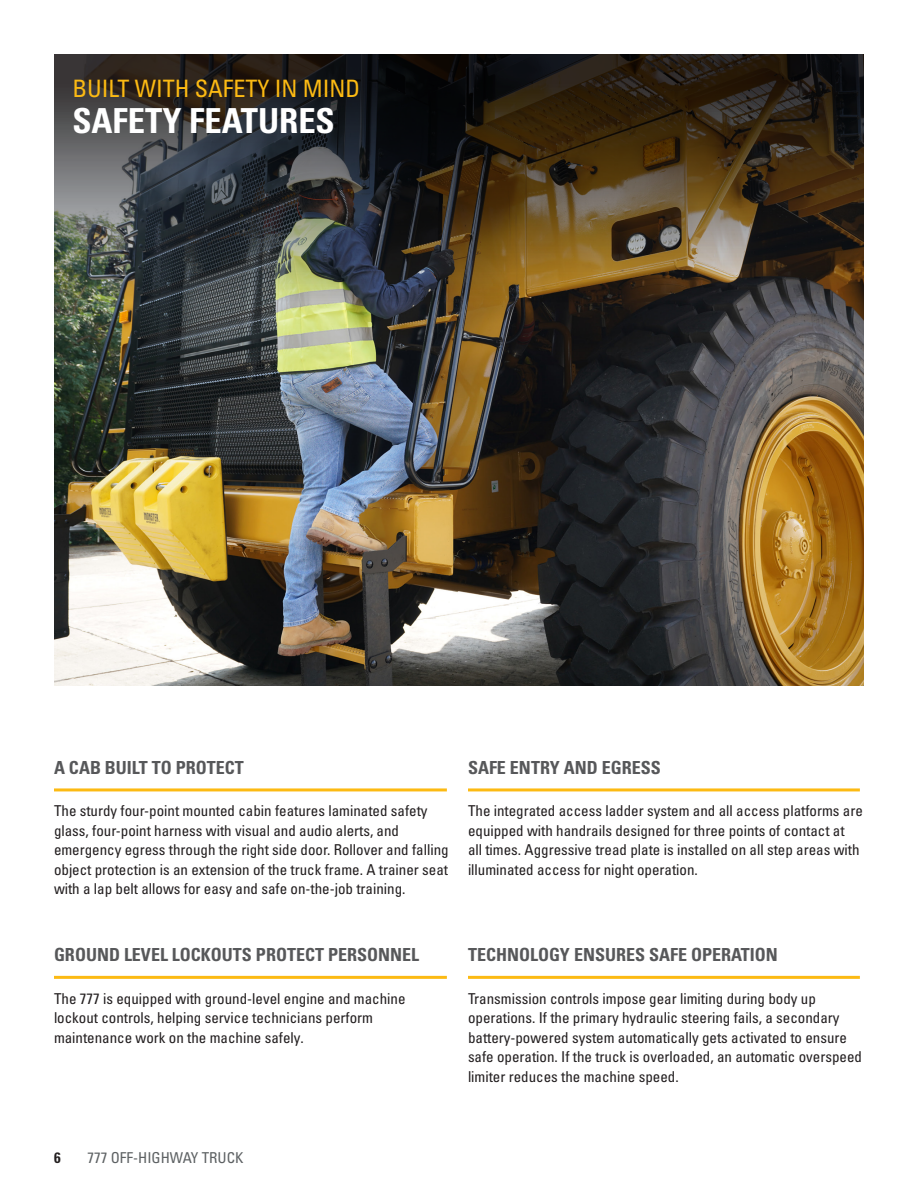
<style>
.page{position:relative;width:918px;height:1188px;background:#fff}
.page>*{position:absolute;margin:0;border:0;box-sizing:border-box;transform-origin:0 0}
.Headline_small_white{font:34.5px "Univers LTCYR 67 Bold Cond";color:#fff}
.Headline_small_white-2{font:condensed 24px "Univers LTCYR 57";color:#fcba13}
.Subhead_small_gray{font:18px "Univers LTCYR 67 Bold Cond";color:#57585a}
.Body_copy{font:condensed 15px/19.5px "Univers LTCYR 57";color:#231f20}
.t1{font:condensed 15px "Univers LTCYR 57";color:#5d6163}
.t2{font:15px "Univers LTCYR 67 Bold Cond";color:#231f20}
</style>
<div class="page">
<img style="left:54px;top:54px;width:810px;height:632px">
<hr style="left:54px;top:788px;width:393px;height:3px;background:#fcba13">
<hr style="left:54px;top:976px;width:393px;height:3px;background:#fcba13">
<hr style="left:468px;top:788px;width:392px;height:3px;background:#fcba13">
<hr style="left:468px;top:976px;width:392px;height:3px;background:#fcba13">
<p class="Headline_small_white-2" style="left:72px;top:73px;width:289px">BUILT WITH SAFETY IN MIND</p>
<p class="Headline_small_white" style="left:72px;top:100px;width:264px">SAFETY FEATURES</p>
<p class="Subhead_small_gray" style="left:54px;top:757px;width:191px">A CAB BUILT TO PROTECT</p>
<p class="Subhead_small_gray" style="left:468px;top:757px;width:194px">SAFE ENTRY AND EGRESS</p>
<p class="Body_copy" style="left:54px;top:801px;width:396px">The sturdy four-point mounted cabin features laminated safety glass, four-point harness with visual and audio alerts, and emergency egress through the right side door. Rollover and falling object protection is an extension of the truck frame. A trainer seat with a lap belt allows for easy and safe on-the-job training.</p>
<p class="Body_copy" style="left:468px;top:801px;width:396px">The integrated access ladder system and all access platforms are equipped with handrails designed for three points of contact at<br>all times. Aggressive tread plate is installed on all step areas with illuminated access for night operation.</p>
<p class="Subhead_small_gray" style="left:54px;top:944px;width:367px">GROUND LEVEL LOCKOUTS PROTECT PERSONNEL</p>
<p class="Subhead_small_gray" style="left:468px;top:944px;width:311px">TECHNOLOGY ENSURES SAFE OPERATION</p>
<p class="Body_copy" style="left:54px;top:988px;width:353px">The 777 is equipped with ground-level engine and machine lockout controls, helping service technicians perform maintenance work on the machine safely.</p>
<p class="Body_copy" style="left:468px;top:988px;width:396px">Transmission controls impose gear limiting during body up operations. If the primary hydraulic steering fails, a secondary battery-powered system automatically gets activated to ensure safe operation. If the truck is overloaded, an automatic overspeed limiter reduces the machine speed.</p>
<p class="t2" style="left:54px;top:1148px;width:8px">6</p>
<p class="t1" style="left:87px;top:1148px;width:158px">777 OFF-HIGHWAY TRUCK</p>
</div>
